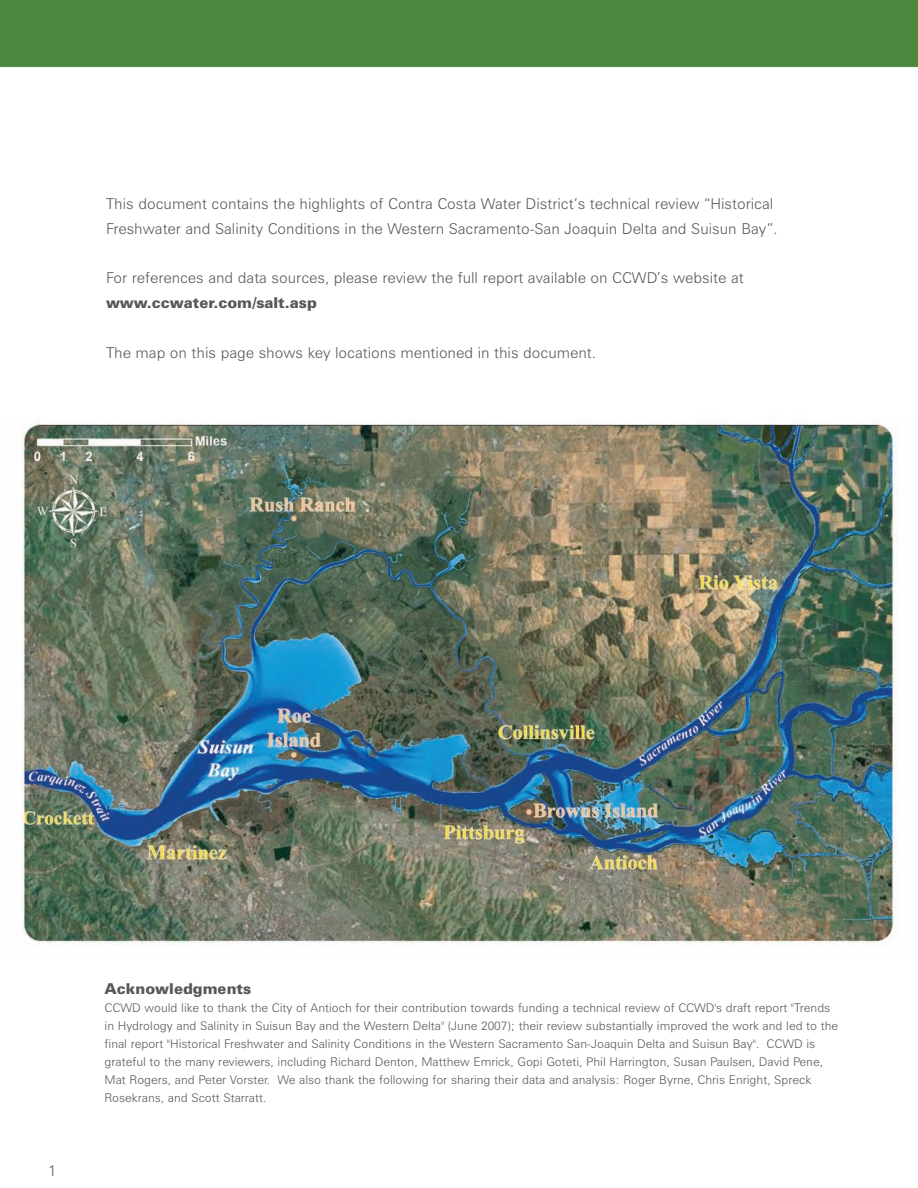
<style>
.page{position:relative;width:918px;height:1188px;background:#fff}
.page>*{position:absolute;margin:0;border:0;box-sizing:border-box;transform-origin:0 0}
.t1{font:300 15px/24.9px "Zurich BT";color:#57585a}
.t2{font:900 15px "Zurich BT";color:#57585a}
.t3{font:300 12px/18px "Zurich BT";color:#57585a}
</style>
<div class="page">
<div style="left:0;top:0;width:918px;height:68px;background:#4d873d"></div>
<img style="left:22px;top:421px;width:876px;height:524px">
<p class="t1" style="left:106px;top:192px;width:673px">This document contains the highlights of Contra Costa Water District’s technical review “Historical<br>Freshwater and Salinity Conditions in the Western Sacramento-San Joaquin Delta and Suisun Bay”.</p>
<p class="t1" style="left:106px;top:267px;width:639px">For references and data sources, please review the full report available on CCWD’s website at</p>
<p class="t2" style="left:106px;top:297px;width:212px">www.ccwater.com/salt.asp</p>
<p class="t1" style="left:106px;top:342px;width:492px">The map on this page shows key locations mentioned in this document.</p>
<p class="t1" style="left:48px;top:1160px;width:10px">1</p>
<p class="t2" style="left:105px;top:983px;width:148px">Acknowledgments</p>
<p class="t3" style="left:105px;top:1000px;width:735px">CCWD would like to thank the City of Antioch for their contribution towards funding a technical review of CCWD's draft report "Trends in Hydrology and Salinity in Suisun Bay and the Western Delta" (June 2007); their review substantially improved the work and led to the final report "Historical Freshwater and Salinity Conditions in the Western Sacramento San-Joaquin Delta and Suisun Bay". CCWD is grateful to the many reviewers, including Richard Denton, Matthew Emrick, Gopi Goteti, Phil Harrington, Susan Paulsen, David Pene, Mat Rogers, and Peter Vorster. We also thank the following for sharing their data and analysis: Roger Byrne, Chris Enright, Spreck Rosekrans, and Scott Starratt.</p>
</div>
